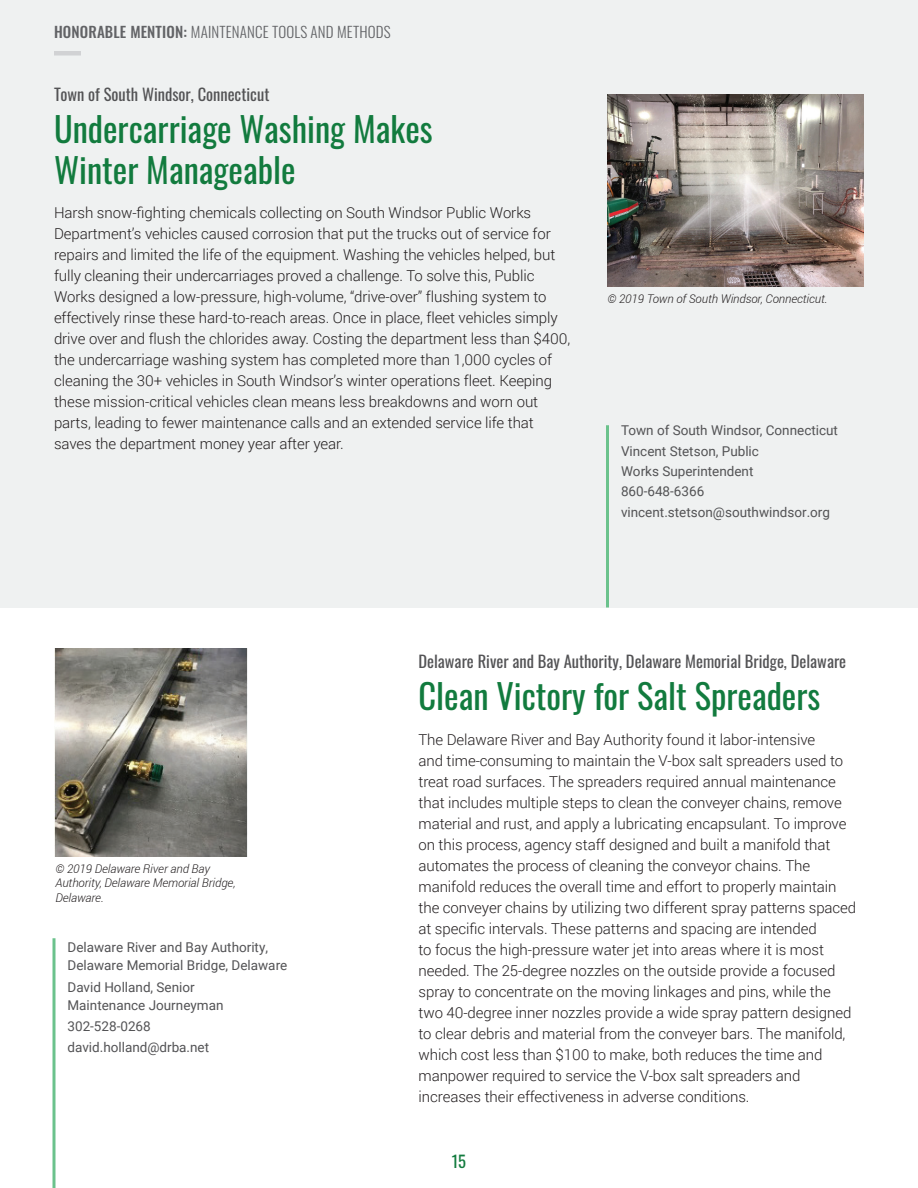
<style>
.page{position:relative;width:918px;height:1188px;background:#fff}
.page>*{position:absolute;margin:0;border:0;box-sizing:border-box;transform-origin:0 0}
.t1{font:34.5px/40.5px "Oswald";color:#127b3e}
.t2{font:16.5px "Oswald";color:#535355}
.t3{font:16.5px "Oswald";color:#127b3e}
.t4{font:300 15px/21px "Roboto";letter-spacing:-.005em;color:#231f20}
.t5{font:300 15px "Oswald";letter-spacing:.01em;color:#69696c}
.t6{font:13.5px/20.4px "Roboto";color:#535355}
.t7{font:italic 300 12px/14.4px "Roboto";letter-spacing:-.005em;color:#231f20}
.s1{font-weight:500}
</style>
<div class="page">
<div style="left:0;top:0;width:918px;height:608px;background:#eff1f1"></div>
<img style="left:607px;top:94px;width:257px;height:193px">
<hr style="left:606px;top:425px;width:3px;height:183px;background:#6bc28c">
<svg style="left:52px;top:938px;width:4px;height:250px"></svg>
<img style="left:54px;top:648px;width:193px;height:208px">
<div style="left:54px;top:51px;width:27px;height:5px;background:#d1d2d4"></div>
<p class="t5" style="left:54px;top:19px;width:338px"><span class="s1">HONORABLE MENTION:</span> MAINTENANCE TOOLS AND METHODS</p>
<h2 class="t2" style="left:54px;top:79px;width:217px">Town of South Windsor, Connecticut</h2>
<h2 class="t1" style="left:54px;top:106px;width:380px">Undercarriage Washing Makes<br>Winter Manageable</h2>
<p class="t4" style="left:54px;top:202px;width:518px">Harsh snow-fighting chemicals collecting on South Windsor Public Works Department’s vehicles caused corrosion that put the trucks out of service for repairs and limited the life of the equipment. Washing the vehicles helped, but fully cleaning their undercarriages proved a challenge. To solve this, Public Works designed a low-pressure, high-volume, “drive-over” flushing system to effectively rinse these hard-to-reach areas. Once in place, fleet vehicles simply drive over and flush the chlorides away. Costing the department less than $400, the undercarriage washing system has completed more than 1,000 cycles of cleaning the 30+ vehicles in South Windsor’s winter operations fleet. Keeping these mission-critical vehicles clean means less breakdowns and worn out parts, leading to fewer maintenance calls and an extended service life that saves the department money year after year.</p>
<p class="t7" style="left:608px;top:292px;width:222px">© 2019 Town of South Windsor, Connecticut.</p>
<p class="t6" style="left:621px;top:420px;width:219px">Town of South Windsor, Connecticut<br>Vincent Stetson, Public<br>Works Superintendent<br>860-648-6366 vincent.stetson@southwindsor.org</p>
<p class="t7" style="left:56px;top:861px;width:182px">© 2019 Delaware River and Bay<br>Authority, Delaware Memorial Bridge,<br>Delaware.</p>
<p class="t6" style="left:68px;top:938px;width:221px;line-height:18px">Delaware River and Bay Authority,<br>Delaware Memorial Bridge, Delaware</p>
<p class="t6" style="left:68px;top:977px;width:158px;line-height:18px">David Holland, Senior<br>Maintenance Journeyman</p>
<p class="t6" style="left:68px;top:1015px;width:143px;line-height:21.3px">302-528-0268 david.holland@drba.net</p>
<h2 class="t2" style="left:418px;top:646px;width:429px">Delaware River and Bay Authority, Delaware Memorial Bridge, Delaware</h2>
<h2 class="t1" style="left:418px;top:673px;width:403px">Clean Victory for Salt Spreaders</h2>
<p class="t4" style="left:418px;top:729px;width:439px">The Delaware River and Bay Authority found it labor-intensive<br>and time-consuming to maintain the V-box salt spreaders used to treat road surfaces. The spreaders required annual maintenance that includes multiple steps to clean the conveyer chains, remove material and rust, and apply a lubricating encapsulant. To improve on this process, agency staff designed and built a manifold that automates the process of cleaning the conveyor chains. The manifold reduces the overall time and effort to properly maintain the conveyer chains by utilizing two different spray patterns spaced at specific intervals. These patterns and spacing are intended<br>to focus the high-pressure water jet into areas where it is most needed. The 25-degree nozzles on the outside provide a focused spray to concentrate on the moving linkages and pins, while the two 40-degree inner nozzles provide a wide spray pattern designed to clear debris and material from the conveyer bars. The manifold, which cost less than $100 to make, both reduces the time and manpower required to service the V-box salt spreaders and increases their effectiveness in adverse conditions.</p>
<p class="t3" style="left:452px;top:1146px;width:16px">15</p>
</div>
